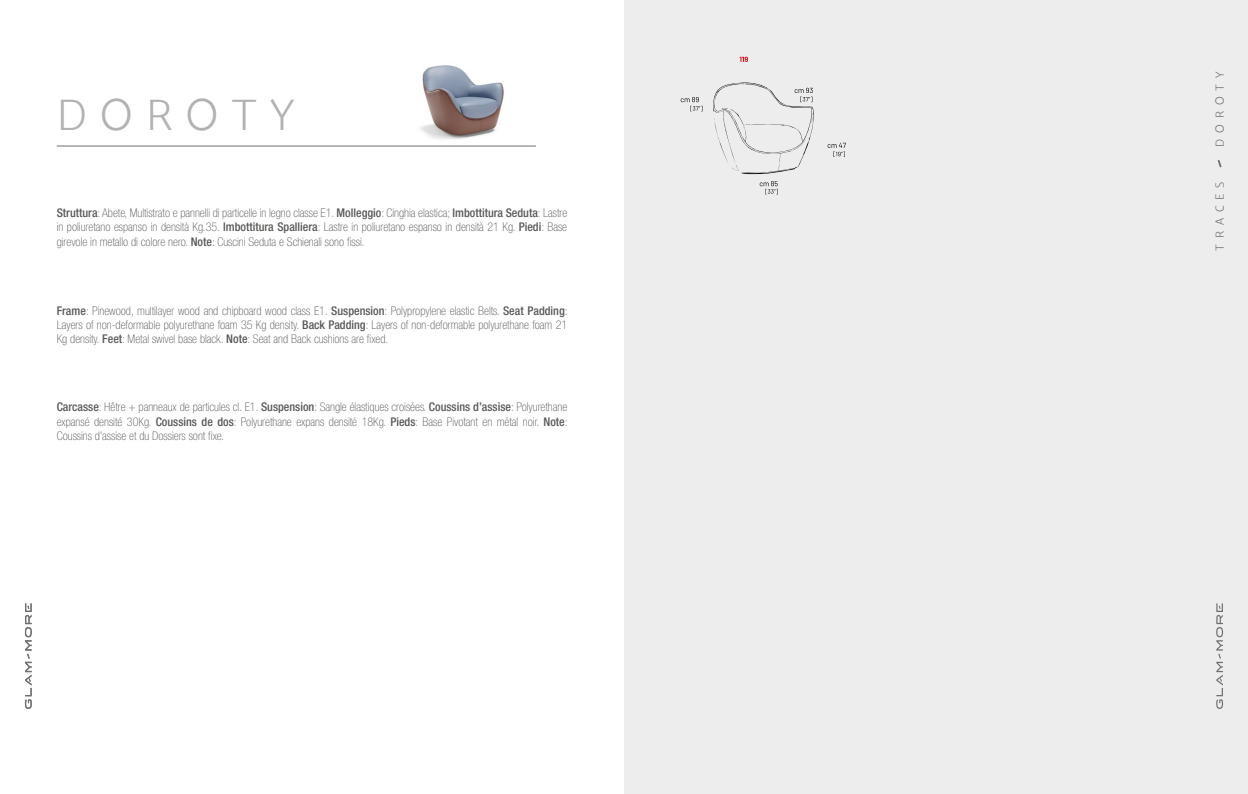
<style>
.page{position:relative;width:1248px;height:794px;background:#fff}
.page>*{position:absolute;margin:0;border:0;box-sizing:border-box;transform-origin:0 0}
.t1{font:45px "Mosk Light 300";letter-spacing:.3em;color:#b3b2b2}
.t2{font:100 condensed 12px/14.4px "Helvetica Neue LT Std";color:#575756;text-align:justify}
.t3{font:12px "Mosk Light 300";letter-spacing:.5em;color:#706f6f}
.s1{font-weight:500}
</style>
<div class="page">
<div style="left:624px;top:0;width:623px;height:794px;background:#ededed"></div>
<svg style="left:1216px;top:603px;width:6px;height:106px"></svg>
<svg style="left:1217px;top:160px;width:4px;height:7px"></svg>
<svg style="left:25px;top:603px;width:7px;height:106px"></svg>
<hr style="left:57px;top:145px;width:479px;height:1px;background:#706f6f">
<img style="left:420px;top:65px;width:84px;height:74px">
<svg style="left:680px;top:97px;width:22px;height:14px"></svg>
<svg style="left:827px;top:143px;width:18px;height:14px"></svg>
<svg style="left:759px;top:181px;width:18px;height:13px"></svg>
<svg style="left:713px;top:82px;width:100px;height:92px"></svg>
<svg style="left:739px;top:57px;width:8px;height:5px"></svg>
<h1 class="t1" style="left:57px;top:89px;width:239px">DOROTY</h1>
<p class="t2" style="left:57px;top:205px;width:512px"><span class="s1">Struttura</span>: Abete, Multistrato e pannelli di particelle in legno classe E1. <span class="s1">Molleggio</span>: Cinghia elastica; <span class="s1">lmbottitura Seduta</span>: Lastre in poliuretano espanso in densità Kg.35. <span class="s1">lmbottitura Spalliera</span>: Lastre in poliuretano espanso in densità 21 Kg. <span class="s1">Piedi</span>: Base girevole in metallo di colore nero. <span class="s1">Note</span>: Cuscini Seduta e Schienali sono fissi.</p>
<p class="t2" style="left:57px;top:303px;width:512px"><span class="s1">Frame</span>: Pinewood, multilayer wood and chipboard wood class E1. <span class="s1">Suspension</span>: Polypropylene elastic Belts. <span class="s1">Seat Padding</span>:<br>Layers of non-deformable polyurethane foam 35 Kg density. <span class="s1">Back Padding</span>: Layers of non-deformable polyurethane foam 21<br>Kg density. <span class="s1">Feet</span>: Metal swivel base black. <span class="s1">Note</span>: Seat and Back cushions are fixed.</p>
<p class="t2" style="left:57px;top:399px;width:512px"><span class="s1">Carcasse</span>: Hêtre + panneaux de particules cl. E1. <span class="s1">Suspension</span>: Sangle élastiques croisées. <span class="s1">Coussins d’assise</span>: Polyurethane expansé densité 30Kg. <span class="s1">Coussins de dos</span>: Polyurethane expans densité 18Kg. <span class="s1">Pieds</span>: Base Pivotant en métal noir. <span class="s1">Note</span>:<br>Coussins d’assise et du Dossiers sont fixe.</p>
<p class="t3" style="left:1212px;top:147px;width:77px;rotate:-90deg">DOROTY</p>
<p class="t3" style="left:1212px;top:251px;width:71px;rotate:-90deg">TRACES</p>
</div>
